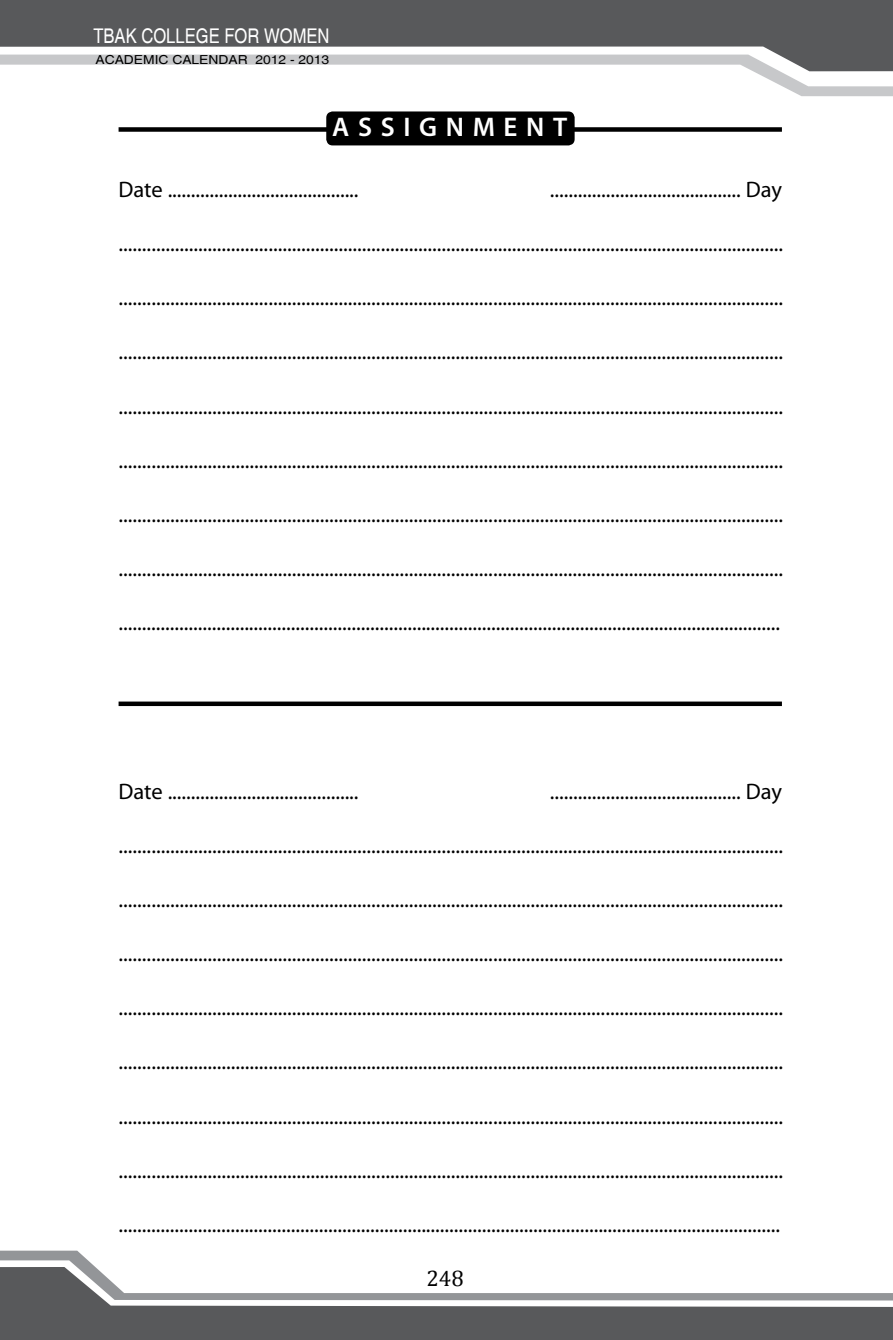
<style>
.page{position:relative;width:893px;height:1340px;background:#fff}
.page>*{position:absolute;margin:0;border:0;box-sizing:border-box;transform-origin:0 0}
.t1{font:600 27px "Myriad Pro";letter-spacing:.32em;color:#fff}
.t2{font:22.5px "Myriad Pro";letter-spacing:-.005em;color:#000}
.t3{font:22.5px "Cambria";color:#000}
.t4{font:condensed 20.25px "Helvetica";color:#fff}
.t5{font:condensed 12.38px "Helvetica";color:#000;scale:1.36 1}
</style>
<div class="page">
<svg style="left:0;top:1300px;width:893px;height:39px;fill:#58595b"></svg>
<svg style="left:0;top:1250px;width:893px;height:50px"></svg>
<svg style="left:0;top:0;width:893px;height:55px;fill:#58595b"></svg>
<svg style="left:0;top:55px;width:893px;height:41px"></svg>
<div style="left:119px;top:127px;width:663px;height:5px;background:#000"></div>
<div style="left:326px;top:111px;width:249px;height:34px;background:#000;border-radius:6px"></div>
<div style="left:119px;top:701px;width:663px;height:5px;background:#000"></div>
<p class="t4" style="left:93px;top:24px;width:238px">TBAK COLLEGE FOR WOMEN</p>
<p class="t5" style="left:95px;top:53px;width:173px">ACADEM IC CALENDAR 2012 - 2013</p>
<p class="t1" style="left:332px;top:110px;width:236px">ASSIGNMENT</p>
<p class="t2" style="left:119px;top:176px;width:242px">Date .........................................</p>
<p class="t2" style="left:550px;top:176px;width:233px">......................................... Day</p>
<p class="t2" style="left:119px;top:230px;width:666px">..............................................................................................................................................</p>
<p class="t2" style="left:119px;top:284px;width:666px">..............................................................................................................................................</p>
<p class="t2" style="left:119px;top:338px;width:666px">..............................................................................................................................................</p>
<p class="t2" style="left:119px;top:392px;width:666px">..............................................................................................................................................</p>
<p class="t2" style="left:119px;top:446px;width:666px">..............................................................................................................................................</p>
<p class="t2" style="left:119px;top:500px;width:666px">..............................................................................................................................................</p>
<p class="t2" style="left:119px;top:554px;width:666px">..............................................................................................................................................</p>
<p class="t2" style="left:119px;top:608px;width:663px">..............................................................................................................................................</p>
<p class="t2" style="left:119px;top:778px;width:242px">Date .........................................</p>
<p class="t2" style="left:550px;top:778px;width:233px">......................................... Day</p>
<p class="t2" style="left:119px;top:832px;width:666px">..............................................................................................................................................</p>
<p class="t2" style="left:119px;top:886px;width:666px">..............................................................................................................................................</p>
<p class="t2" style="left:119px;top:940px;width:666px">..............................................................................................................................................</p>
<p class="t2" style="left:119px;top:994px;width:666px">..............................................................................................................................................</p>
<p class="t2" style="left:119px;top:1048px;width:666px">..............................................................................................................................................</p>
<p class="t2" style="left:119px;top:1102px;width:666px">..............................................................................................................................................</p>
<p class="t2" style="left:119px;top:1156px;width:666px">..............................................................................................................................................</p>
<p class="t2" style="left:119px;top:1210px;width:663px">..............................................................................................................................................</p>
<p class="t3" style="left:426px;top:1264px;width:39px">248</p>
</div>
